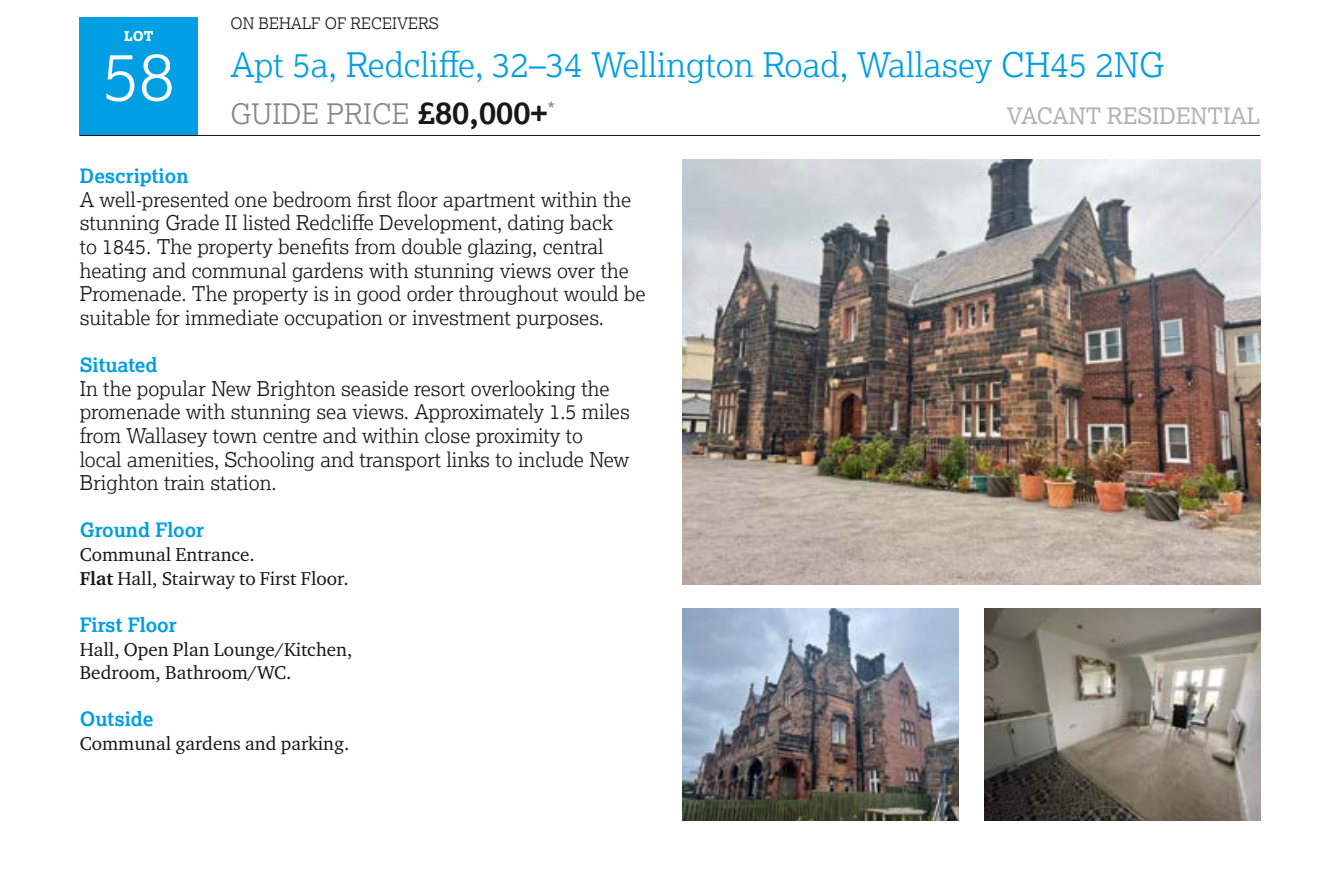
<style>
.page{position:relative;width:1340px;height:869px;background:#fff}
.page>*{position:absolute;margin:0;border:0;box-sizing:border-box;transform-origin:0 0}
.t1{font:300 67.5px "Lexia";color:#fff}
.t2{font:300 33.75px "Lexia";color:#009ee3}
.t3{font:300 28.12px "Lexia";color:#868786}
.t4{font:22.5px "Lexia";color:#b1b2b3}
.t5{font:300 20.25px/23.6px "Lexia";color:#181716}
.t6{font:20.25px "Lexia";color:#868786}
.t7{font:700 19.8px "Lexia";color:#009ee3}
.t8{font:19.12px/23.6px "Charter ITC Pro";color:#181716}
.t9{font:300 15.75px "Lexia";color:#181716}
.t10{font:800 13.5px "Lexia";color:#fff}
.s1{font-weight:700;font-size:31.5px;color:#181716}
.s2{font-weight:700}
</style>
<div class="page">
<div style="left:80px;top:18px;width:118px;height:118px;background:#009ee3"></div>
<hr style="left:80px;top:135px;width:1180px;height:1px;background:#181716">
<img style="left:682px;top:608px;width:276px;height:213px">
<img style="left:984px;top:608px;width:276px;height:213px">
<img style="left:682px;top:159px;width:578px;height:426px">
<p class="t10" style="left:124px;top:28px;width:31px">LOT</p>
<h1 class="t1" style="left:103px;top:33px;width:74px">58</h1>
<p class="t9" style="left:230px;top:13px;width:210px">ON BEHALF OF RECEIVERS</p>
<h2 class="t2" style="left:230px;top:43px;width:935px">Apt 5a, Redcliffe, 32–34 Wellington Road, Wallasey CH45 2NG</h2>
<h3 class="t3" style="left:230px;top:96px;width:318px">GUIDE PRICE <span class="s1">£80,000+</span></h3>
<p class="t4" style="left:1006px;top:102px;width:255px">VACANT RESIDENTIAL</p>
<p class="t6" style="left:547px;top:97px;width:9px">*</p>
<p class="t7" style="left:80px;top:163px;width:110px">Description</p>
<p class="t5" style="left:80px;top:187px;width:567px">A well-presented one bedroom first floor apartment within the stunning Grade II listed Redcliffe Development, dating back<br>to 1845. The property benefits from double glazing, central heating and communal gardens with stunning views over the Promenade. The property is in good order throughout would be suitable for immediate occupation or investment purposes.</p>
<p class="t7" style="left:80px;top:352px;width:79px">Situated</p>
<p class="t5" style="left:80px;top:376px;width:551px">In the popular New Brighton seaside resort overlooking the promenade with stunning sea views. Approximately 1.5 miles from Wallasey town centre and within close proximity to local amenities, Schooling and transport links to include New Brighton train station.</p>
<p class="t7" style="left:80px;top:518px;width:126px">Ground Floor</p>
<p class="t8" style="left:80px;top:542px;width:270px">Communal Entrance.<br><span class="s2">Flat</span> Hall, Stairway to First Floor.</p>
<p class="t7" style="left:80px;top:612px;width:98px">First Floor</p>
<p class="t8" style="left:80px;top:637px;width:274px">Hall, Open Plan Lounge/Kitchen,<br>Bedroom, Bathroom/WC.</p>
<p class="t7" style="left:80px;top:707px;width:75px">Outside</p>
<p class="t8" style="left:80px;top:731px;width:271px">Communal gardens and parking.</p>
</div>
